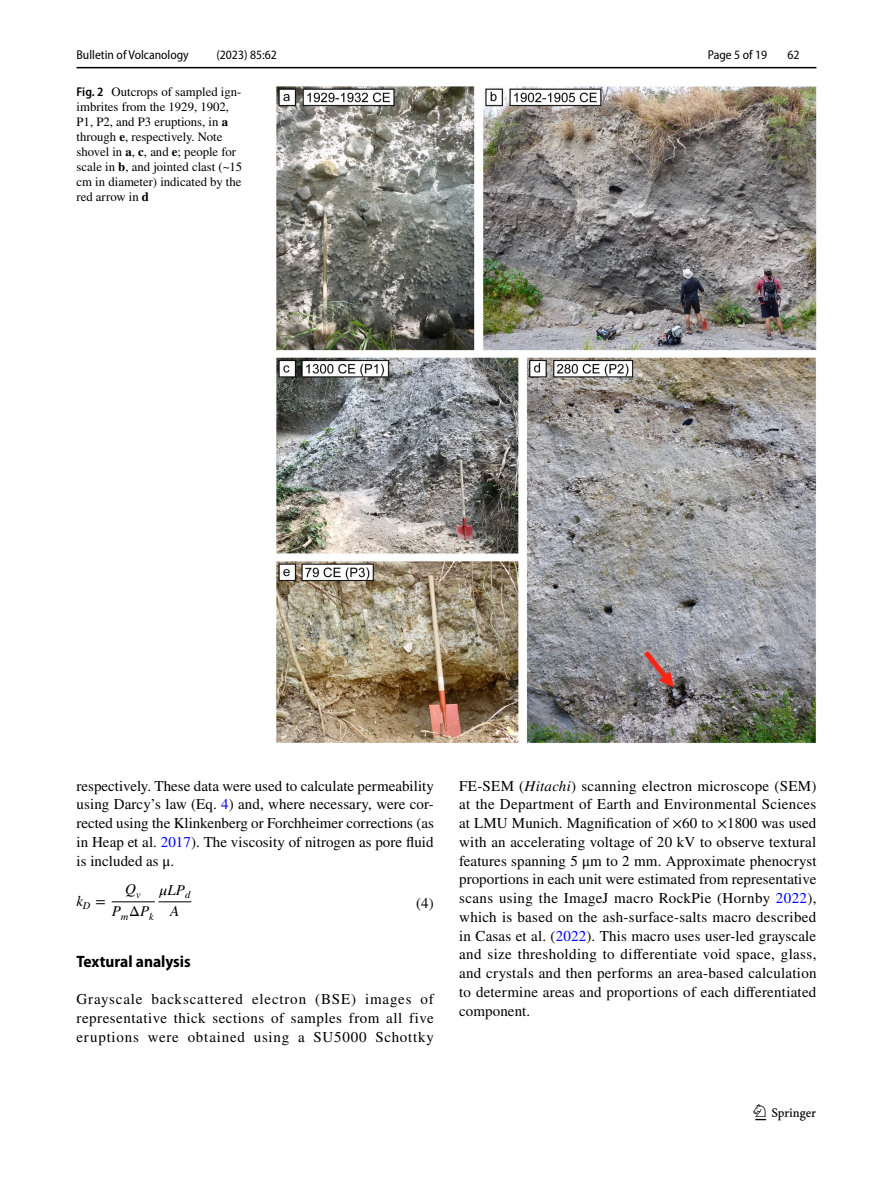
<style>
.page{position:relative;width:893px;height:1187px;background:#fff}
.page>*{position:absolute;margin:0;border:0;box-sizing:border-box;transform-origin:0 0}
.t1{font:22.5px "Springnew Regular 3";color:#000}
.t2{font:700 semi-condensed 16.5px "Myriad Pro";color:#000}
.t3{font:15px/18.8px "STIX";letter-spacing:.015em;color:#000;text-align:justify}
.t4{font:15px/21.6px "STIX General Italic 4";color:#000;text-align:center}
.t5{font:12.75px/15px "STIX";color:#000}
.t6{font:semi-condensed 12.75px "Myriad Pro";color:#000}
.s1{font-family:"Myriad Pro";font-weight:600;font-stretch:semi-condensed}
.s2{font-weight:700}
.s3{color:#00f}
.s4{font-family:"STIX Math Regular 4"}
.s5{font-family:"STIX Math Italic 4"}
.s6{font-style:italic}
</style>
<div class="page">
<hr style="left:77px;top:67px;width:739px;height:1px;background:#000">
<hr style="left:112px;top:901px;width:43px;height:1px;background:#000">
<hr style="left:158px;top:901px;width:33px;height:1px;background:#000">
<img style="left:276px;top:87px;width:540px;height:656px">
<p class="t6" style="left:77px;top:48px;width:114px">Bulletin of Volcanology</p>
<p class="t6" style="left:216px;top:48px;width:62px">(2023) 85:62</p>
<p class="t5" style="left:77px;top:85px;width:167px"><span class="s1">Fig. 2</span> Outcrops of sampled ign&shy;imbrites from the 1929, 1902,<br>P1, P2, and P3 eruptions, in <span class="s2">a </span>through <span class="s2">e</span>, respectively. Note shovel in <span class="s2">a</span>, <span class="s2">c</span>, and <span class="s2">e</span>; people for scale in <span class="s2">b</span>, and jointed clast (~15 cm in diameter) indicated by the red arrow in <span class="s2">d</span></p>
<p class="t6" style="left:708px;top:48px;width:61px">Page 5 of 19</p>
<p class="t6" style="left:787px;top:48px;width:14px">62</p>
<p class="t3" style="left:77px;top:777px;width:359px">respectively. These data were used to calculate permeability using Darcy’s law (Eq. <span class="s3">4</span>) and, where necessary, were cor&shy;rected using the Klinkenberg or Forchheimer corrections (as in Heap et al. <span class="s3">2017</span>). The viscosity of nitrogen as pore fluid is included as μ.</p>
<p class="t4" style="left:112px;top:880px;width:44px">Q<sub>v<br></sub>P<sub>m</sub><span class="s4">Δ</span>P<sub>k</sub></p>
<p class="t4" style="left:158px;top:880px;width:33px"><span class="s5">𝜇</span>LP<sub>d<br></sub>A</p>
<p class="t4" style="left:76px;top:891px;width:31px">k<sub>D</sub> <span class="s4">=</span></p>
<p class="t3" style="left:416px;top:894px;width:19px">(4)</p>
<p class="t2" style="left:77px;top:952px;width:116px">Textural analysis</p>
<p class="t3" style="left:77px;top:990px;width:359px">Grayscale backscattered electron (BSE) images of representative thick sections of samples from all five eruptions were obtained using a SU5000 Schottky</p>
<p class="t3" style="left:459px;top:777px;width:359px">FE-SEM (<span class="s6">Hitachi</span>) scanning electron microscope (SEM) at the Department of Earth and Environmental Sciences at LMU Munich. Magnification of ×60 to ×1800 was used with an accelerating voltage of 20 kV to observe textural features spanning 5 μm to 2 mm. Approximate phenocryst proportions in each unit were estimated from representative scans using the ImageJ macro RockPie (Hornby <span class="s3">2022</span>), which is based on the ash-surface-salts macro described in Casas et al. (<span class="s3">2022</span>). This macro uses user-led grayscale and size thresholding to differentiate void space, glass, and crystals and then performs an area-based calculation to determine areas and proportions of each differentiated component.</p>
<h1 class="t1" style="left:755px;top:1104px;width:62px">1 3</h1>
</div>
